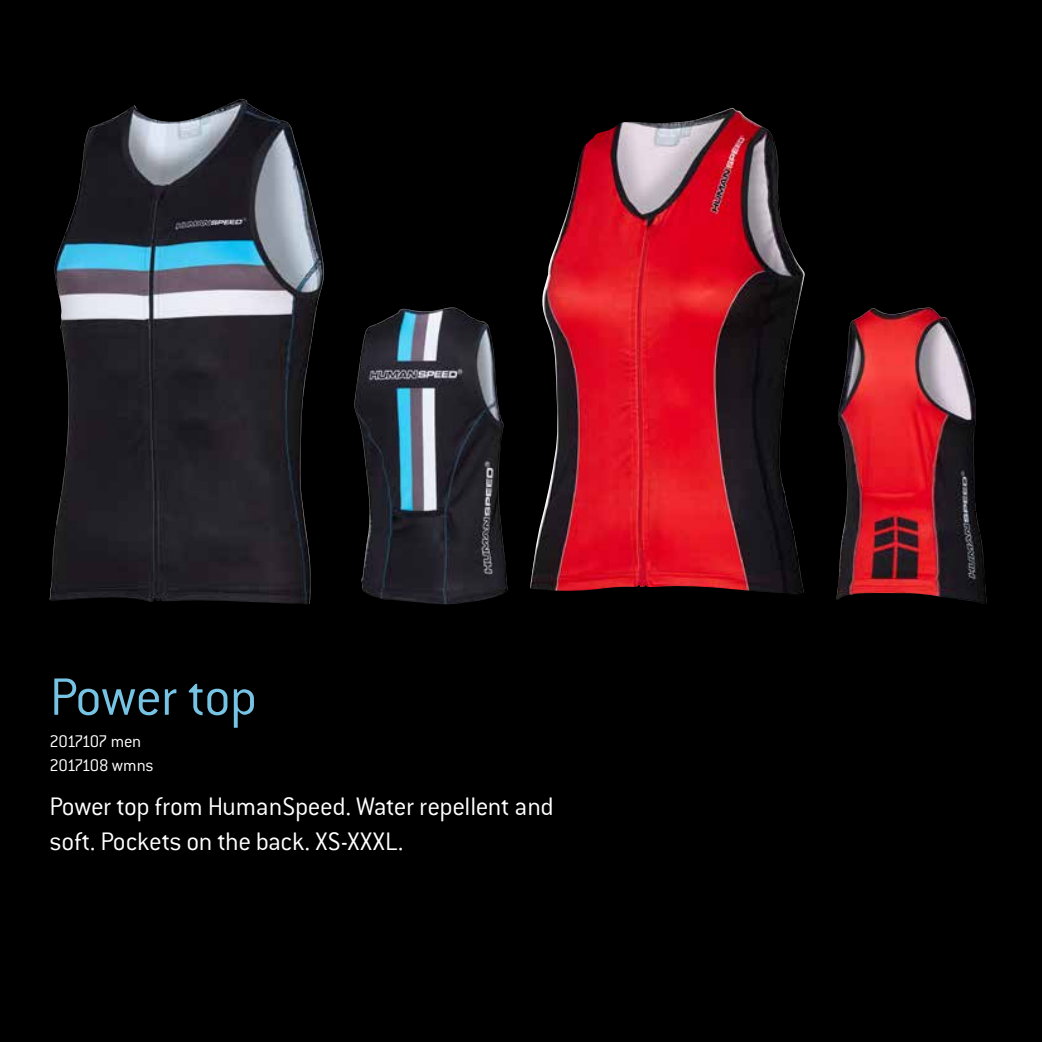
<style>
.page{position:relative;width:1042px;height:1042px;background:#000}
.page>*{position:absolute;margin:0;border:0;box-sizing:border-box;transform-origin:0 0}
.t1{font:300 57.75px "Conduit ITC Std";letter-spacing:-.02em;color:#76c3e4}
.t2{font:300 27.82px/35.5px "Conduit ITC Std";letter-spacing:-.015em;color:#fff}
.t3{font:300 18.55px/23.6px "Conduit ITC Std";letter-spacing:-.05em;color:#fff}
</style>
<div class="page">
<img style="left:49px;top:99px;width:275px;height:506px">
<img style="left:530px;top:108px;width:275px;height:486px">
<img style="left:354px;top:307px;width:154px;height:297px">
<img style="left:836px;top:307px;width:150px;height:297px">
<h1 class="t1" style="left:50px;top:662px;width:209px">Power top</h1>
<p class="t3" style="left:50px;top:729px;width:105px">2017107 men<br>2017108 wmns</p>
<p class="t2" style="left:50px;top:788px;width:506px">Power top from HumanSpeed. Water repellent and soft. Pockets on the back. XS-XXXL.</p>
</div>
